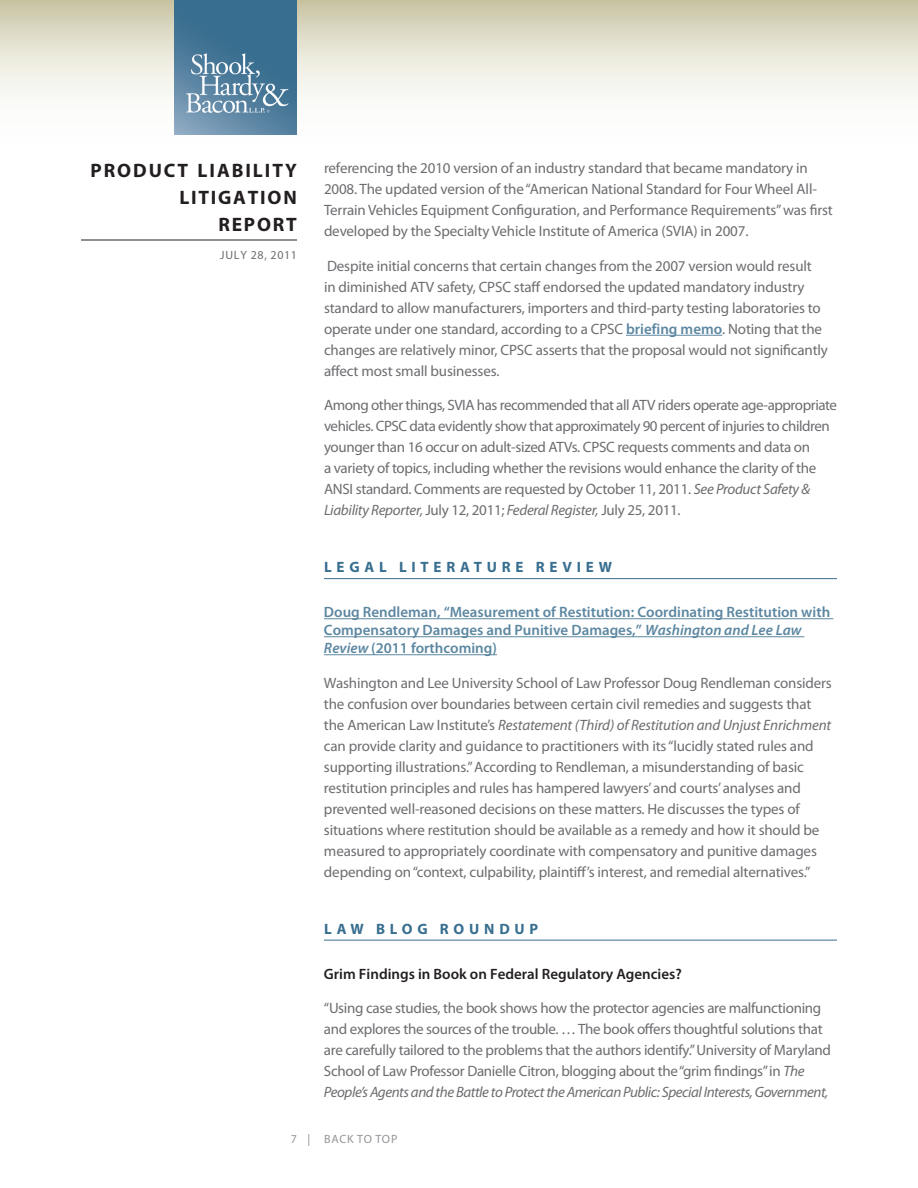
<style>
.page{position:relative;width:918px;height:1188px;background:#fff}
.page>*{position:absolute;margin:0;border:0;box-sizing:border-box;transform-origin:0 0}
.t1{font:700 19.5px/27px "Myriad Pro";letter-spacing:.095em;color:#231f20;text-align:right}
.Body{font:15px/21px "Myriad Pro";letter-spacing:-.01em;color:#6c6d70}
.Subhead{font:600 15px/18px "Myriad Pro";color:#5c87a1}
.Subhead-2{font:600 15px "Myriad Pro";color:#231f20}
.Head{font:700 15px "Myriad Pro";letter-spacing:.32em;color:#386e8f}
.t2{font:12px "Myriad Pro";letter-spacing:.05em;color:#6c6d70}
.t3{font:12px "Myriad Pro";letter-spacing:.06em;color:#939598}
.s1{font-weight:600;color:#5c87a1}
.s2{font-style:italic}
</style>
<div class="page">
<svg style="left:0;top:0;width:918px;height:135px"></svg>
<hr style="left:81px;top:240px;width:216px;height:1px;background:#231f20">
<img style="left:175px;top:0;width:122px;height:135px">
<hr style="left:626px;top:335px;width:96px;height:1px;background:#5c87a1">
<hr style="left:324px;top:578px;width:513px;height:1px;background:#386e8f">
<hr style="left:324px;top:618px;width:509px;height:1px;background:#5c87a1">
<hr style="left:324px;top:636px;width:480px;height:1px;background:#5c87a1">
<hr style="left:324px;top:654px;width:173px;height:1px;background:#5c87a1">
<hr style="left:324px;top:940px;width:513px;height:1px;background:#386e8f">
<h1 class="t1" style="left:90px;top:157px;width:208px">PRODUCT LIABILITY<br>LITIGATION<br>REPORT</h1>
<p class="t2" style="left:220px;top:249px;width:78px">JULY 28, 2011</p>
<p class="Body" style="left:324px;top:158px;width:510px">referencing the 2010 version of an industry standard that became mandatory in 2008. The updated version of the “American National Standard for Four Wheel All-Terrain Vehicles Equipment Configuration, and Performance Requirements” was first developed by the Specialty Vehicle Institute of America (SVIA) in 2007.</p>
<p class="Body" style="left:324px;top:256px;width:505px">Despite initial concerns that certain changes from the 2007 version would result<br>in diminished ATV safety, CPSC staff endorsed the updated mandatory industry standard to allow manufacturers, importers and third-party testing laboratories to operate under one standard, according to a CPSC <span class="s1">briefing memo</span>. Noting that the changes are relatively minor, CPSC asserts that the proposal would not significantly affect most small businesses.</p>
<p class="Body" style="left:324px;top:395px;width:515px">Among other things, SVIA has recommended that all ATV riders operate age-appropriate vehicles. CPSC data evidently show that approximately 90 percent of injuries to children younger than 16 occur on adult-sized ATVs. CPSC requests comments and data on<br>a variety of topics, including whether the revisions would enhance the clarity of the ANSI standard. Comments are requested by October 11, 2011. <span class="s2">See Product Safety &amp; Liability Reporter,</span> July 12, 2011; <span class="s2">Federal Register,</span> July 25, 2011.</p>
<p class="Head" style="left:324px;top:559px;width:289px">LEGAL LITERATURE REVIEW</p>
<p class="Subhead" style="left:324px;top:603px;width:508px">Doug Rendleman, “Measurement of Restitution: Coordinating Restitution with<br>Compensatory Damages and Punitive Damages,” <span class="s2">Washington and Lee Law<br>Review</span> (2011 forthcoming)</p>
<p class="Body" style="left:324px;top:673px;width:509px">Washington and Lee University School of Law Professor Doug Rendleman considers the confusion over boundaries between certain civil remedies and suggests that the American Law Institute’s <span class="s2">Restatement (Third) of Restitution and Unjust Enrichment </span>can provide clarity and guidance to practitioners with its “lucidly stated rules and supporting illustrations.” According to Rendleman, a misunderstanding of basic restitution principles and rules has hampered lawyers’ and courts’ analyses and prevented well-reasoned decisions on these matters. He discusses the types of situations where restitution should be available as a remedy and how it should be measured to appropriately coordinate with compensatory and punitive damages depending on “context, culpability, plaintiff’s interest, and remedial alternatives.”</p>
<p class="Head" style="left:324px;top:920px;width:216px">LAW BLOG ROUNDUP</p>
<p class="Subhead-2" style="left:324px;top:965px;width:359px">Grim Findings in Book on Federal Regulatory Agencies?</p>
<p class="Body" style="left:324px;top:998px;width:509px">“Using case studies, the book shows how the protector agencies are malfunctioning and explores the sources of the trouble. … The book offers thoughtful solutions that are carefully tailored to the problems that the authors identify.” University of Maryland School of Law Professor Danielle Citron, blogging about the “grim findings” in <span class="s2">The People’s Agents and the Battle to Protect the American Public: Special Interests, Government,</span></p>
<p class="t3" style="left:291px;top:1132px;width:108px">7 | BACK TO TOP</p>
</div>
